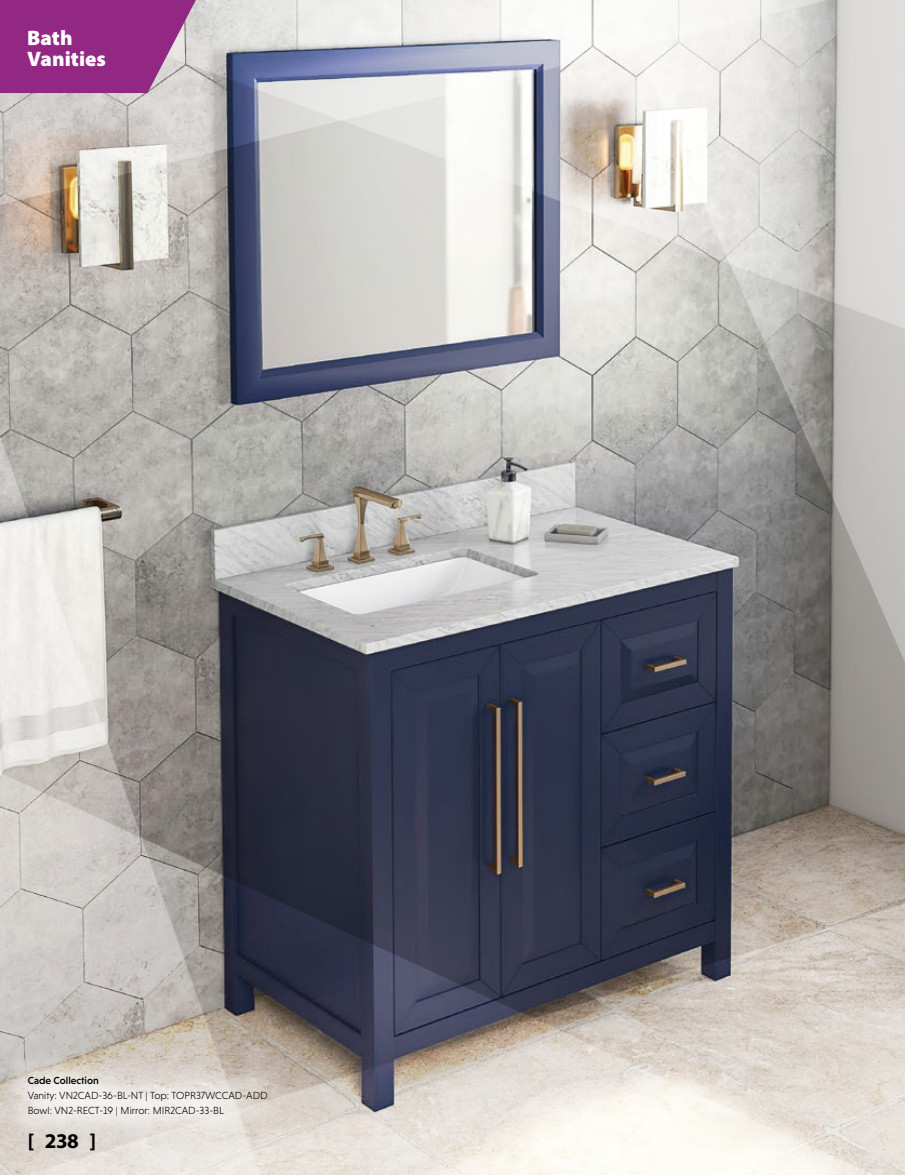
<style>
.page{position:relative;width:905px;height:1175px;background:#fff}
.page>*{position:absolute;margin:0;border:0;box-sizing:border-box;transform-origin:0 0}
.t1{font:900 21px/21px "Myriad Pro";color:#fff}
.t2{font:700 21px "Myriad Pro";color:#000}
.t3{font:300 10.5px/15px "Niveau Grotesk";color:#000}
.t4{font:500 10.5px "Niveau Grotesk";color:#000}
</style>
<div class="page">
<img style="left:0;top:664px;width:904px;height:510px">
<img style="left:0;top:0;width:904px;height:664px">
<div style="left:0;top:1044px;width:298px;height:102px;background:#fff;opacity:.75"></div>
<svg style="left:0;top:0;width:196px;height:93px;background:#9a3b8d"></svg>
<h1 class="t1" style="left:27px;top:27px;width:80px">Bath<br>Vanities</h1>
<p class="t4" style="left:28px;top:1074px;width:73px">Cade Collection</p>
<p class="t3" style="left:28px;top:1087px;width:241px">Vanity: VN2CAD-36-BL-NT | Top: TOPR37WCCAD-ADD<br>Bowl: VN2-RECT-19 | Mirror: MIR2CAD-33-BL</p>
<h1 class="t2" style="left:28px;top:1127px;width:70px">[ 238 ]</h1>
</div>
